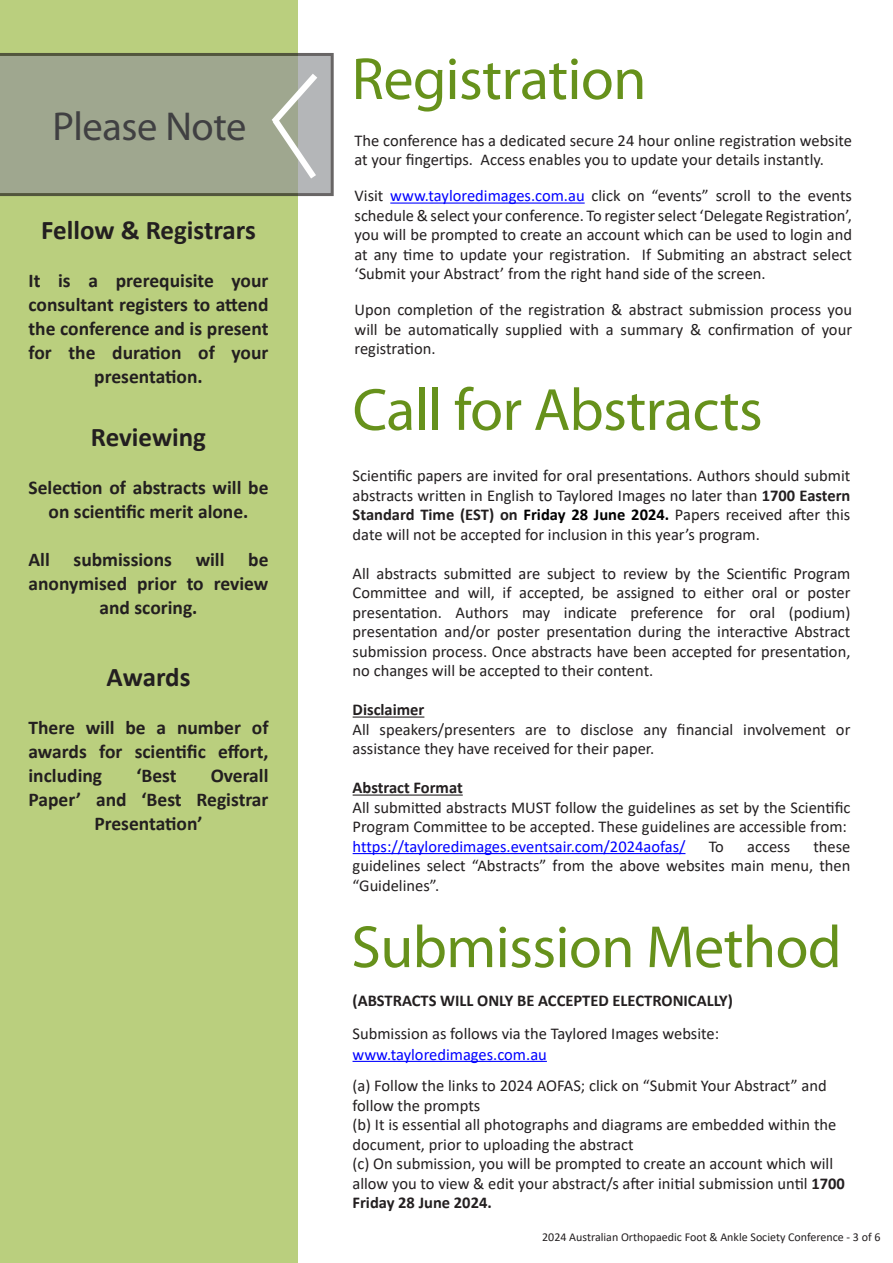
<style>
.page{position:relative;width:893px;height:1263px;background:#fff}
.page>*{position:absolute;margin:0;border:0;box-sizing:border-box;transform-origin:0 0}
.t1{font:60px "Myriad Pro";letter-spacing:-.01em;color:#66911b}
.t2{font:40.5px "Myriad Pro";letter-spacing:-.01em;color:#404042}
.t3{font:700 27px "Calibri";color:#231f20}
.t4{font:700 19.5px/24px "Calibri";color:#231f20;text-align:center}
.t5{font:16.5px/19.5px "Calibri";color:#231f20}
.t6{font:16.5px "Calibri";color:#00f}
.t7{font:700 16.5px "Calibri";color:#231f20}
.t8{font:12px "Calibri";color:#231f20}
.s1{color:#00f}
.s2{font-weight:700}
.s3{font-weight:700;color:#000}
</style>
<div class="page">
<div style="left:0;top:0;width:298px;height:1263px;background:#bacf7e"></div>
<svg style="left:0;top:53px;width:334px;height:143px;background:#9ba38c"></svg>
<svg style="left:265px;top:67px;width:59px;height:118px;background:#b1b6ab"></svg>
<hr style="left:390px;top:203px;width:195px;height:1px;background:#00f">
<hr style="left:353px;top:716px;width:71px;height:2px;background:#231f20">
<hr style="left:353px;top:794px;width:110px;height:2px;background:#231f20">
<hr style="left:353px;top:853px;width:332px;height:1px;background:#00f">
<hr style="left:352px;top:1061px;width:195px;height:1px;background:#00f">
<p class="t2" style="left:53px;top:101px;width:195px">Please Note</p>
<p class="t3" style="left:41px;top:211px;width:216px">Fellow &amp; Registrars</p>
<p class="t4" style="left:28px;top:269px;width:242px">It is a prerequisite your consultant registers to attend the conference and is present for the duration of your presentation.</p>
<p class="t3" style="left:91px;top:418px;width:117px">Reviewing</p>
<p class="t4" style="left:28px;top:476px;width:241px">Selection of abstracts will be on scientific merit alone.</p>
<p class="t4" style="left:28px;top:548px;width:241px">All submissions will be anonymised prior to review and scoring.</p>
<p class="t3" style="left:106px;top:658px;width:86px">Awards</p>
<p class="t4" style="left:28px;top:716px;width:241px;text-align:justify">There will be a number of awards for scientific effort, including</p>
<p class="t4" style="left:136px;top:764px;width:42px">‘Best</p>
<p class="t4" style="left:211px;top:764px;width:59px">Overall</p>
<p class="t4" style="left:28px;top:788px;width:241px">Paper’ and ‘Best Registrar</p>
<p class="t4" style="left:94px;top:812px;width:110px">Presentation’</p>
<p class="t1" style="left:352px;top:42px;width:296px">Registration</p>
<p class="t5" style="left:355px;top:130px;width:499px">The conference has a dedicated secure 24 hour online registration website at your fingertips. Access enables you to update your details instantly.</p>
<p class="t5" style="left:355px;top:186px;width:499px;text-align:justify">Visit <span class="s1">www.tayloredimages.com.au</span> click on “events” scroll to the events schedule &amp; select your conference. To register select ‘Delegate Registration’, you will be prompted to create an account which can be used to login and at any time to update your registration. If Submiting an abstract select ‘Submit your Abstract’ from the right hand side of the screen.</p>
<p class="t5" style="left:355px;top:300px;width:499px;text-align:justify">Upon completion of the registration &amp; abstract submission process you will be automatically supplied with a summary &amp; confirmation of your registration.</p>
<p class="t1" style="left:353px;top:373px;width:411px">Call for Abstracts</p>
<p class="t5" style="left:353px;top:465px;width:499px;text-align:justify">Scientific papers are invited for oral presentations. Authors should submit abstracts written in English to Taylored Images no later than <span class="s2">1700 Eastern Standard Time (EST) on</span> <span class="s3">Friday 28 June 2024.</span> Papers received after this date will not be accepted for inclusion in this year’s program.</p>
<p class="t5" style="left:353px;top:563px;width:499px;text-align:justify">All abstracts submitted are subject to review by the Scientific Program Committee and will, if accepted, be assigned to either oral or poster presentation. Authors may indicate preference for oral (podium) presentation and/or poster presentation during the interactive Abstract submission process. Once abstracts have been accepted for presentation, no changes will be accepted to their content.</p>
<p class="t7" style="left:353px;top:698px;width:73px">Disclaimer</p>
<p class="t5" style="left:353px;top:719px;width:499px">All speakers/presenters are to disclose any financial involvement or assistance they have received for their paper.</p>
<p class="t7" style="left:353px;top:776px;width:112px">Abstract Format</p>
<p class="t5" style="left:353px;top:797px;width:499px">All submitted abstracts MUST follow the guidelines as set by the Scientific<br>Program Committee to be accepted. These guidelines are accessible from:</p>
<p class="t6" style="left:353px;top:835px;width:334px">https://tayloredimages.eventsair.com/2024aofas/</p>
<p class="t5" style="left:709px;top:836px;width:17px">To</p>
<p class="t5" style="left:747px;top:836px;width:44px">access</p>
<p class="t5" style="left:353px;top:836px;width:499px;text-align:justify;text-indent:461px">these guidelines select “Abstracts” from the above websites main menu, then “Guidelines”.</p>
<p class="t1" style="left:351px;top:910px;width:492px">Submission Method</p>
<p class="t7" style="left:352px;top:988px;width:382px">(ABSTRACTS WILL ONLY BE ACCEPTED ELECTRONICALLY)</p>
<p class="t5" style="left:352px;top:1023px;width:368px">Submission as follows via the Taylored Images website:</p>
<p class="t6" style="left:352px;top:1042px;width:196px">www.tayloredimages.com.au</p>
<p class="t5" style="left:352px;top:1075px;width:476px">(a) Follow the links to 2024 AOFAS; click on “Submit Your Abstract” and follow the prompts</p>
<p class="t5" style="left:352px;top:1114px;width:485px">(b) It is essential all photographs and diagrams are embedded within the document, prior to uploading the abstract</p>
<p class="t5" style="left:352px;top:1153px;width:494px">(c) On submission, you will be prompted to create an account which will allow you to view &amp; edit your abstract/s after initial submission until <span class="s2">1700<br>Friday 28 June 2024.</span></p>
<p class="t8" style="left:542px;top:1229px;width:340px">2024 Australian Orthopaedic Foot &amp; Ankle Society Conference - 3 of 6</p>
</div>
